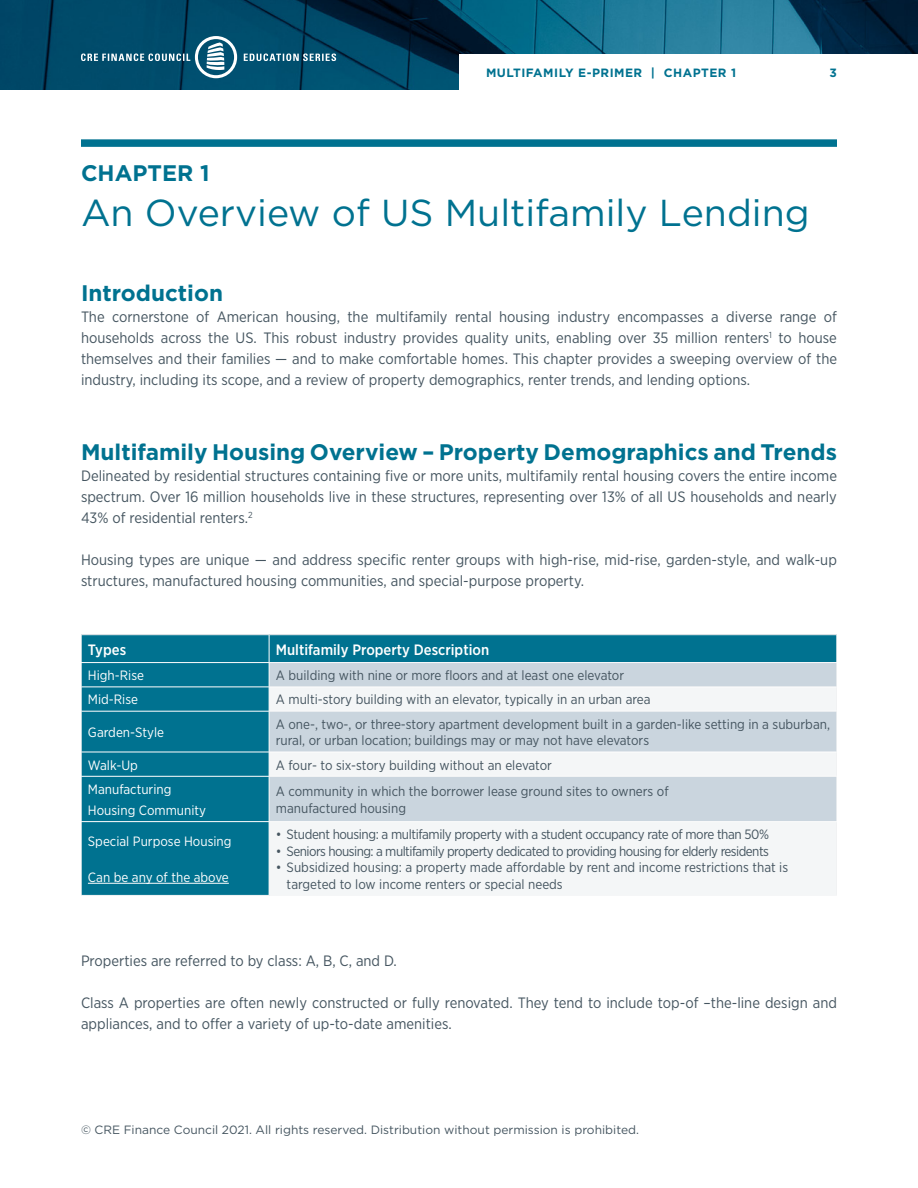
<style>
.page{position:relative;width:918px;height:1188px;background:#fff}
.page>*{position:absolute;margin:0;border:0;box-sizing:border-box;transform-origin:0 0}
.t1{font:37.5px "Gotham";color:#007290}
.t2{font:700 22.5px "Gotham";color:#007290}
.t3{font:15px/21px "Gotham Narrow";color:#455560;text-align:justify}
.t4{font:500 15px "Gotham Narrow";color:#fff}
.t5{font:13.5px/16.5px "Gotham Narrow";color:#455560}
.t6{font:13.5px/21px "Gotham Narrow";color:#fff}
.t7{font:13.5px "Gotham Narrow";letter-spacing:-.04em;color:#455560}
.t8{font:13.5px "Gotham Narrow";letter-spacing:-.03em;color:#455560}
.t9{font:12px "Gotham";color:#455560}
.t10{font:700 12px "Gotham";letter-spacing:.04em;color:#007290}
</style>
<div class="page">
<img style="left:0;top:0;width:918px;height:90px">
<div style="left:459px;top:54px;width:459px;height:36px;background:#fff"></div>
<div style="left:195px;top:36px;width:42px;height:42px;border:3px solid #fff;border-radius:50%"></div>
<svg style="left:81px;top:42px;width:255px;height:28px;background:#286883"></svg>
<div style="left:81px;top:139px;width:756px;height:8px;background:#007290"></div>
<div style="left:82px;top:635px;width:755px;height:260px;background:#007290"></div>
<div style="left:270px;top:663px;width:567px;height:24px;background:#cad5de"></div>
<svg style="left:270px;top:688px;width:567px;height:207px;fill:#f4f6f7"></svg>
<hr style="left:81px;top:662px;width:188px;height:1px;background:#fff">
<hr style="left:269px;top:662px;width:568px;height:1px;background:#fff">
<hr style="left:81px;top:687px;width:188px;height:1px;background:#fff">
<svg style="left:81px;top:635px;width:1px;height:76px"></svg>
<hr style="left:269px;top:687px;width:568px;height:1px;background:#fff">
<svg style="left:269px;top:635px;width:1px;height:76px"></svg>
<hr style="left:81px;top:711px;width:188px;height:1px;background:#fff">
<hr style="left:269px;top:711px;width:568px;height:1px;background:#fff">
<hr style="left:269px;top:711px;width:1px;height:41px;background:#fff">
<hr style="left:81px;top:752px;width:188px;height:1px;background:#fff">
<svg style="left:81px;top:752px;width:1px;height:24px"></svg>
<hr style="left:81px;top:776px;width:188px;height:1px;background:#fff">
<hr style="left:269px;top:776px;width:1px;height:45px;background:#fff">
<hr style="left:81px;top:821px;width:188px;height:1px;background:#fff">
<hr style="left:269px;top:752px;width:568px;height:1px;background:#fff">
<svg style="left:269px;top:753px;width:1px;height:23px"></svg>
<hr style="left:269px;top:776px;width:568px;height:1px;background:#fff">
<hr style="left:269px;top:821px;width:568px;height:1px;background:#fff">
<hr style="left:269px;top:822px;width:1px;height:73px;background:#fff">
<hr style="left:88px;top:883px;width:141px;height:1px;background:#fff">
<p class="t10" style="left:486px;top:65px;width:252px">MULTIFAMILY E-PRIMER | CHAPTER 1</p>
<p class="t10" style="left:830px;top:65px;width:9px">3</p>
<h2 class="t2" style="left:81px;top:158px;width:130px">CHAPTER 1</h2>
<h1 class="t1" style="left:81px;top:188px;width:730px">An Overview of US Multifamily Lending</h1>
<h2 class="t2" style="left:81px;top:278px;width:144px">Introduction</h2>
<p class="t3" style="left:81px;top:306px;width:758px">The cornerstone of American housing, the multifamily rental housing industry encompasses a diverse range of households across the US. This robust industry provides quality units, enabling over 35 million renters<sup>1</sup> to house themselves and their families — and to make comfortable homes. This chapter provides a sweeping overview of the industry, including its scope, and a review of property demographics, renter trends, and lending options.</p>
<h2 class="t2" style="left:81px;top:437px;width:758px">Multifamily Housing Overview – Property Demographics and Trends</h2>
<p class="t3" style="left:81px;top:465px;width:758px">Delineated by residential structures containing five or more units, multifamily rental housing covers the entire income spectrum. Over 16 million households live in these structures, representing over 13% of all US households and nearly 43% of residential renters.<sup>2</sup></p>
<p class="t3" style="left:81px;top:549px;width:757px">Housing types are unique — and address specific renter groups with high-rise, mid-rise, garden-style, and walk-up structures, manufactured housing communities, and special-purpose property.</p>
<p class="t4" style="left:88px;top:640px;width:40px">Types</p>
<p class="t4" style="left:276px;top:640px;width:215px">Multifamily Property Description</p>
<p class="t6" style="left:88px;top:665px;width:58px">High-Rise</p>
<p class="t5" style="left:276px;top:667px;width:350px">A building with nine or more floors and at least one elevator</p>
<p class="t6" style="left:88px;top:689px;width:52px">Mid-Rise</p>
<p class="t5" style="left:276px;top:691px;width:376px">A multi-story building with an elevator, typically in an urban area</p>
<p class="t6" style="left:88px;top:721px;width:78px">Garden-Style</p>
<p class="t5" style="left:276px;top:715px;width:556px">A one-, two-, or three-story apartment development built in a garden-like setting in a suburban, rural, or urban location; buildings may or may not have elevators</p>
<p class="t6" style="left:88px;top:754px;width:52px">Walk-Up</p>
<p class="t5" style="left:276px;top:756px;width:278px">A four- to six-story building without an elevator</p>
<p class="t6" style="left:88px;top:778px;width:120px">Manufacturing<br>Housing Community</p>
<p class="t5" style="left:276px;top:783px;width:394px">A community in which the borrower lease ground sites to owners of manufactured housing</p>
<p class="t6" style="left:88px;top:830px;width:145px">Special Purpose Housing</p>
<p class="t6" style="left:88px;top:866px;width:142px">Can be any of the above</p>
<p class="t8" style="left:276px;top:826px;width:495px">• Student housing: a multifamily property with a student occupancy rate of more than 50%</p>
<p class="t7" style="left:276px;top:843px;width:495px">• Seniors housing: a multifamily property dedicated to providing housing for elderly residents</p>
<p class="t5" style="left:287px;top:859px;width:503px;text-indent:-11px">• Subsidized housing: a property made affordable by rent and income restrictions that is targeted to low income renters or special needs</p>
<p class="t3" style="left:81px;top:950px;width:317px">Properties are referred to by class: A, B, C, and D.</p>
<p class="t3" style="left:81px;top:992px;width:757px">Class A properties are often newly constructed or fully renovated. They tend to include top-of –the-line design and appliances, and to offer a variety of up-to-date amenities.</p>
<p class="t9" style="left:81px;top:1122px;width:560px">© CRE Finance Council 2021. All rights reserved. Distribution without permission is prohibited.</p>
</div>
